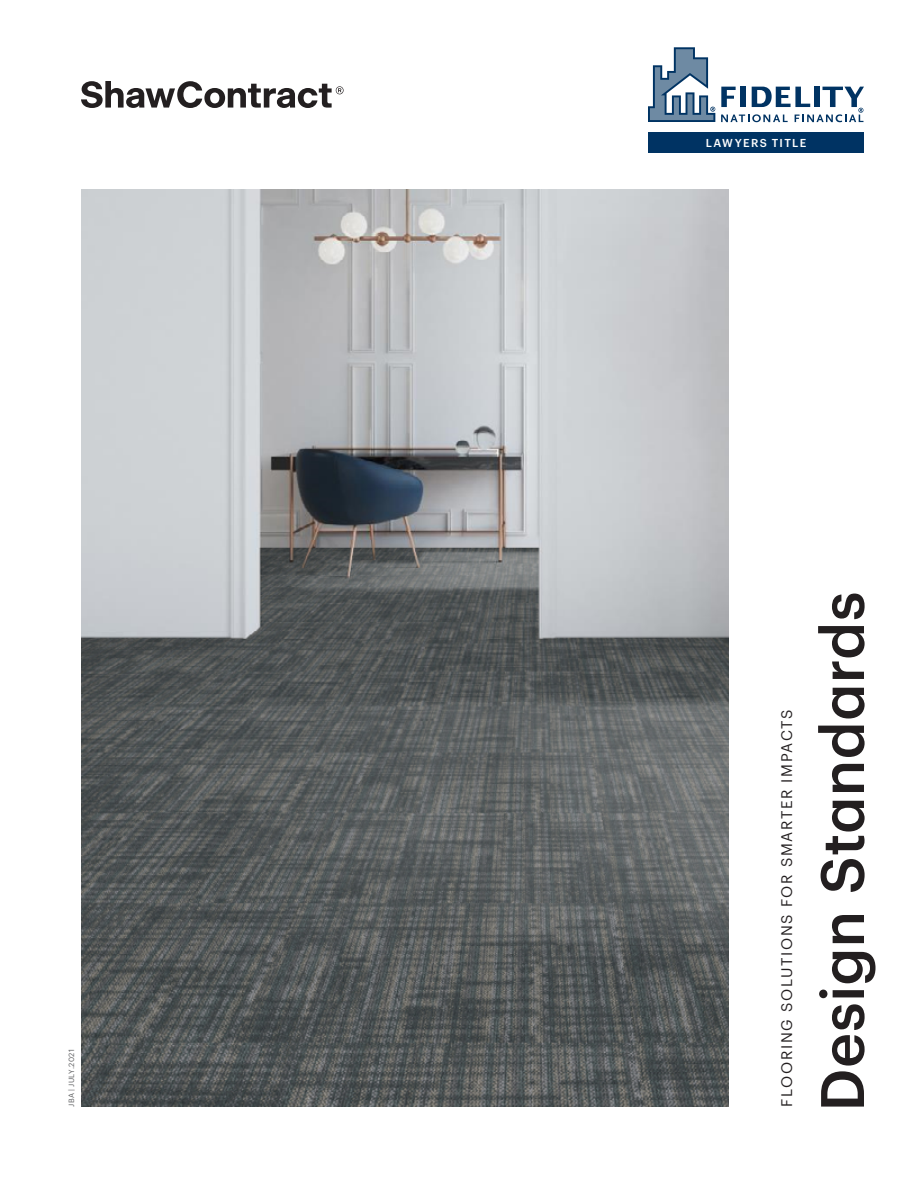
<style>
.page{position:relative;width:918px;height:1188px;background:#fff}
.page>*{position:absolute;margin:0;border:0;box-sizing:border-box;transform-origin:0 0}
.t1{font:500 60px "Graphik Alt";letter-spacing:.005em;color:#231f20}
.INDEX_10pt_WHITE{font:15px "Graphik Alt";letter-spacing:.105em;color:#231f20}
.OPTIONS{font:500 11.25px "Graphik Alt";letter-spacing:.115em;color:#fff}
.INDEX_6pt{font:7.5px "Graphik Alt";letter-spacing:.055em;color:#58595b}
</style>
<div class="page">
<img style="left:81px;top:189px;width:648px;height:918px">
<svg style="left:81px;top:81px;width:263px;height:27px"></svg>
<div style="left:648px;top:132px;width:216px;height:21px;background:#003363"></div>
<svg style="left:648px;top:47px;width:67px;height:75px"></svg>
<svg style="left:721px;top:87px;width:143px;height:35px"></svg>
<p class="INDEX_6pt" style="left:66px;top:1107px;width:59px;rotate:-90deg">JBA | JULY.2021</p>
<p class="OPTIONS" style="left:706px;top:134px;width:102px">LAWYERS TITLE</p>
<p class="INDEX_10pt_WHITE" style="left:775px;top:1107px;width:399px;rotate:-90deg">FLOORING SOLUTIONS FOR SMARTER IMPACTS</p>
<p class="t1" style="left:797px;top:1112px;width:521px;rotate:-90deg">Design Standards</p>
</div>
